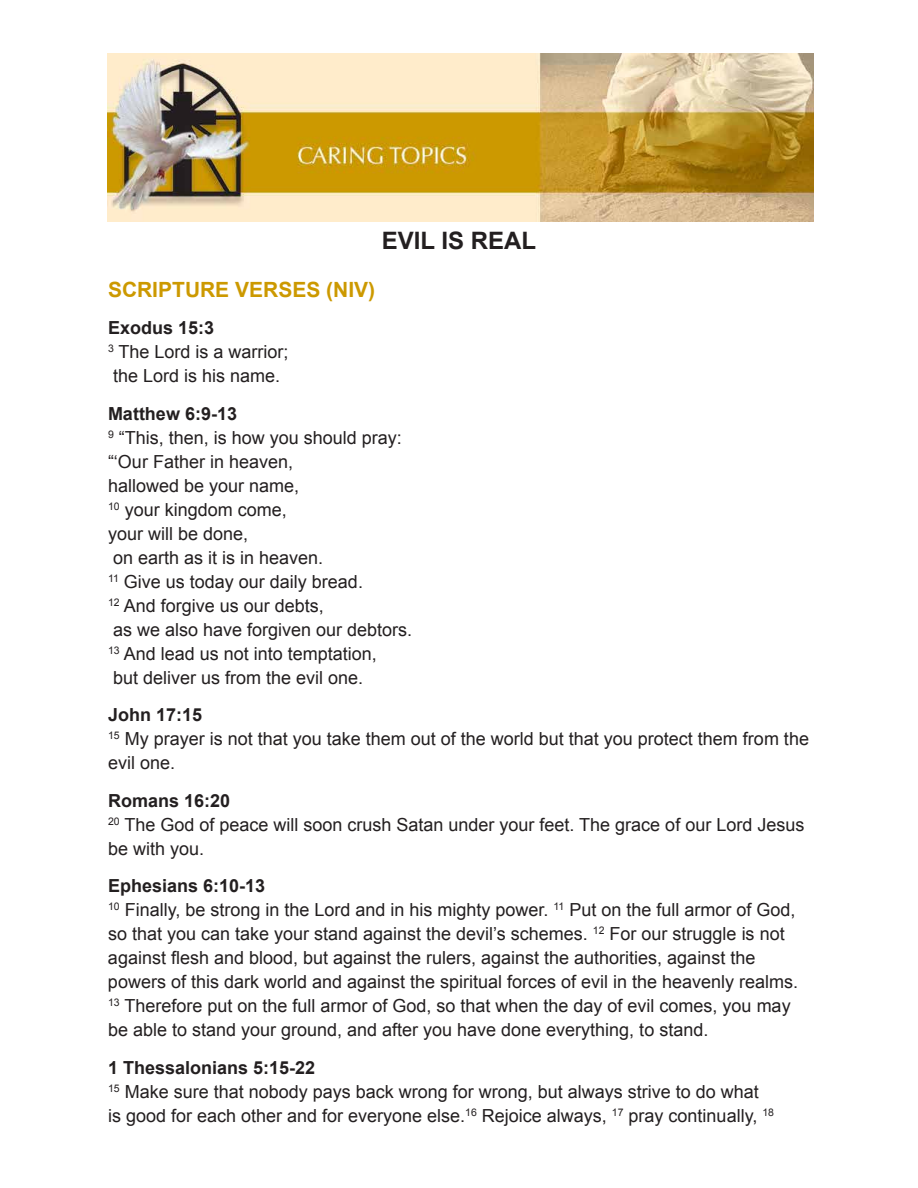
<style>
.page{position:relative;width:918px;height:1188px;background:#fff}
.page>*{position:absolute;margin:0;border:0;box-sizing:border-box;transform-origin:0 0}
.t1{font:700 24px "Arial";color:#231f20}
.t2{font:700 21px "Arial";color:#c90}
.t3{font:18px/24px "Arial";color:#231f20}
.s1{font-weight:700}
</style>
<div class="page">
<img style="left:108px;top:54px;width:706px;height:167px">
<h1 class="t1" style="left:382px;top:224px;width:156px">EVIL IS REAL</h1>
<p class="t2" style="left:108px;top:275px;width:269px">SCRIPTURE VERSES (NIV)</p>
<p class="t3" style="left:108px;top:316px;width:182px"><span class="s1">Exodus 15:3<br></span><sup>3</sup> The Lord is a warrior; the Lord is his name.</p>
<p class="t3" style="left:108px;top:402px;width:306px"><span class="s1">Matthew 6:9-13<br></span><sup>9</sup> “This, then, is how you should pray: “‘Our Father in heaven,<br>hallowed be your name,<br><sup>10</sup> your kingdom come,<br>your will be done,<br>on earth as it is in heaven.<br><sup>11</sup> Give us today our daily bread.<br><sup>12</sup> And forgive us our debts,<br>as we also have forgiven our debtors.<br><sup>13</sup> And lead us not into temptation,<br>but deliver us from the evil one.</p>
<p class="t3" style="left:108px;top:703px;width:703px"><span class="s1">John 17:15<br></span><sup>15</sup> My prayer is not that you take them out of the world but that you protect them from the evil one.</p>
<p class="t3" style="left:108px;top:789px;width:698px"><span class="s1">Romans 16:20<br></span><sup>20</sup> The God of peace will soon crush Satan under your feet. The grace of our Lord Jesus be with you.</p>
<p class="t3" style="left:108px;top:874px;width:692px"><span class="s1">Ephesians 6:10-13<br></span><sup>10</sup> Finally, be strong in the Lord and in his mighty power. <sup>11</sup> Put on the full armor of God, so that you can take your stand against the devil’s schemes. <sup>12</sup> For our struggle is not against flesh and blood, but against the rulers, against the authorities, against the powers of this dark world and against the spiritual forces of evil in the heavenly realms.<br><sup>13</sup> Therefore put on the full armor of God, so that when the day of evil comes, you may be able to stand your ground, and after you have done everything, to stand.</p>
<p class="t3" style="left:108px;top:1056px;width:668px"><span class="s1">1 Thessalonians 5:15-22<br></span><sup>15</sup> Make sure that nobody pays back wrong for wrong, but always strive to do what is good for each other and for everyone else.<sup>16</sup> Rejoice always, <sup>17</sup> pray continually, <sup>18</sup></p>
</div>
